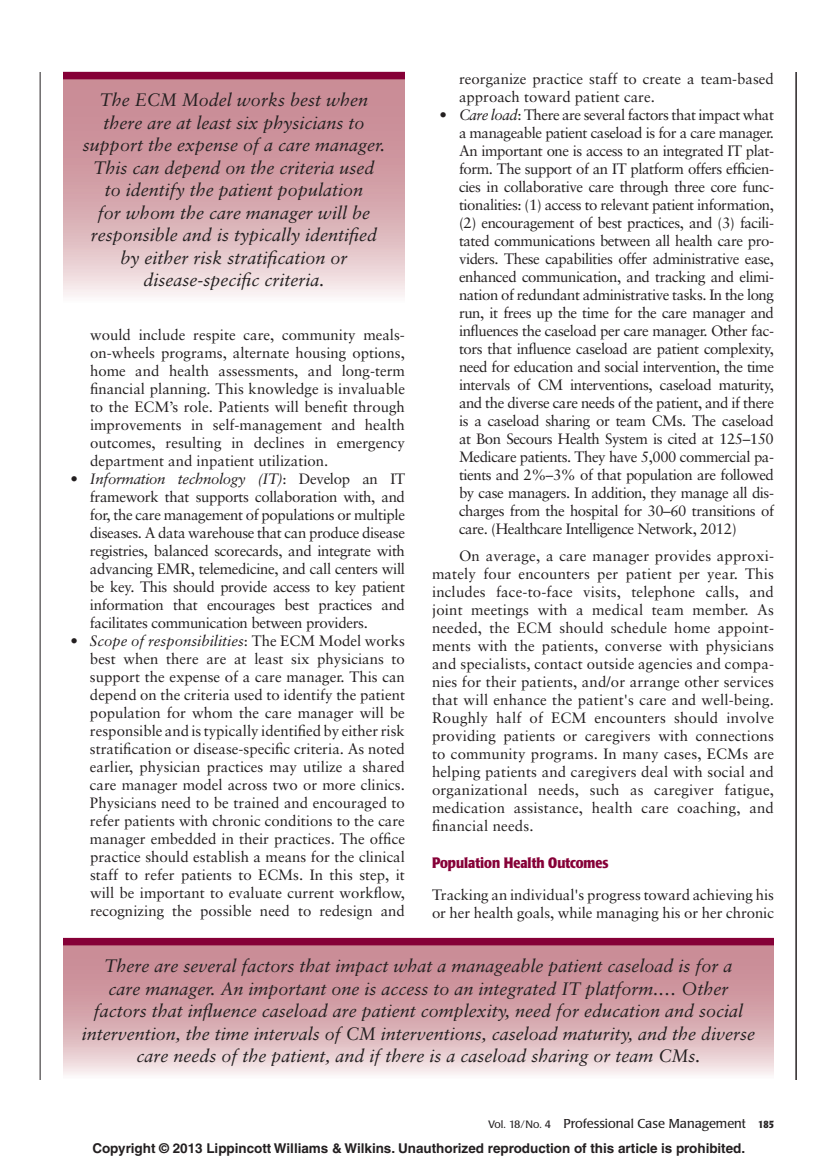
<style>
.page{position:relative;width:837px;height:1161px;background:#fff}
.page>*{position:absolute;margin:0;border:0;box-sizing:border-box;transform-origin:0 0}
.t1{font:italic 18px/22.5px "Sabon";color:#231f20;text-align:center}
.t2{font:15px/18px "Sabon";color:#231f20;text-align:justify}
.t3{font:700 condensed 15px "Poppl Laudatio";color:#860037}
.t4{font:700 13.5px "Helvetica";letter-spacing:-.005em;color:#231f20}
.t5{font:12.75px "Poppl Laudatio";color:#231f20}
.s1{font-style:italic}
.s2{font-size:10.5px}
.s3{font-weight:700;font-stretch:condensed;font-size:10.5px}
</style>
<div class="page">
<hr style="left:40px;top:72px;width:1px;height:1008px;background:#231f20">
<hr style="left:796px;top:72px;width:1px;height:1008px;background:#231f20">
<svg style="left:63px;top:79px;width:342px;height:217px;background:#d7aab1"></svg>
<div style="left:63px;top:72px;width:342px;height:7px;background:#860037"></div>
<svg style="left:63px;top:945px;width:711px;height:130px;background:#d7aab1"></svg>
<div style="left:63px;top:938px;width:711px;height:7px;background:#860037"></div>
<p class="t1" style="left:83px;top:90px;width:304px">The ECM Model works best when there are at least six physicians to support the expense of a care manager.<br>This can depend on the criteria used<br>to identify the patient population<br>for whom the care manager will be responsible and is typically identified by either risk stratification or disease-specific criteria.</p>
<p class="t2" style="left:90px;top:327px;width:316px">would include respite care, community meals&shy;on-wheels programs, alternate housing options, home and health assessments, and long-term financial planning. This knowledge is invaluable to the ECM’s role. Patients will benefit through improvements in self-management and health outcomes, resulting in declines in emergency department and inpatient utilization.</p>
<p class="t2" style="left:90px;top:471px;width:317px;text-indent:-20px">• <span class="s1">Information technology (IT)</span>: Develop an IT framework that supports collaboration with, and for, the care management of populations or multiple diseases. A data warehouse that can produce disease registries, balanced scorecards, and integrate with advancing EMR, telemedicine, and call centers will be key. This should provide access to key patient information that encourages best practices and facilitates communication between providers.</p>
<p class="t2" style="left:90px;top:633px;width:317px;text-indent:-20px">• <span class="s1">Scope of responsibilities</span>: The ECM Model works best when there are at least six physicians to support the expense of a care manager. This can depend on the criteria used to identify the patient population for whom the care manager will be responsible and is typically identified by either risk stratification or disease-specific criteria. As noted earlier, physician practices may utilize a shared care manager model across two or more clinics.<br>Physicians need to be trained and encouraged to refer patients with chronic conditions to the care manager embedded in their practices. The office practice should establish a means for the clinical staff to refer patients to ECMs. In this step, it will be important to evaluate current workflow, recognizing the possible need to redesign and</p>
<p class="t2" style="left:459px;top:71px;width:316px">reorganize practice staff to create a team-based approach toward patient care.</p>
<p class="t2" style="left:459px;top:107px;width:317px;text-indent:-19px">• <span class="s1">Care load</span>: There are several factors that impact what a manageable patient caseload is for a care manager.<br>An important one is access to an integrated IT plat&shy;form. The support of an IT platform offers efficien&shy;cies in collaborative care through three core func&shy;tionalities: (1) access to relevant patient information, (2) encouragement of best practices, and (3) facili&shy;tated communications between all health care pro&shy;viders. These capabilities offer administrative ease, enhanced communication, and tracking and elimi&shy;nation of redundant administrative tasks. In the long run, it frees up the time for the care manager and influences the caseload per care manager. Other fac&shy;tors that influence caseload are patient complexity, need for education and social intervention, the time intervals of CM interventions, caseload maturity, and the diverse care needs of the patient, and if there is a caseload sharing or team CMs. The caseload at Bon Secours Health System is cited at 125–150<br>Medicare patients. They have 5,000 commercial pa&shy;tients and 2%–3% of that population are followed by case managers. In addition, they manage all dis&shy;charges from the hospital for 30–60 transitions of care. (Healthcare Intelligence Network, 2012)</p>
<p class="t2" style="left:432px;top:548px;width:344px;text-indent:27px">On average, a care manager provides approxi&shy;mately four encounters per patient per year. This includes face-to-face visits, telephone calls, and joint meetings with a medical team member. As needed, the ECM should schedule home appoint&shy;ments with the patients, converse with physicians and specialists, contact outside agencies and compa&shy;nies for their patients, and/or arrange other services that will enhance the patient's care and well-being.<br>Roughly half of ECM encounters should involve providing patients or caregivers with connections to community programs. In many cases, ECMs are helping patients and caregivers deal with social and organizational needs, such as caregiver fatigue, medication assistance, health care coaching, and financial needs.</p>
<p class="t3" style="left:432px;top:856px;width:178px">Population Health Outcomes</p>
<p class="t2" style="left:432px;top:887px;width:344px">Tracking an individual's progress toward achieving his or her health goals, while managing his or her chronic</p>
<p class="t1" style="left:82px;top:956px;width:675px">There are several factors that impact what a manageable patient caseload is for a<br>care manager. An important one is access to an integrated IT platform.… Other factors that influence caseload are patient complexity, need for education and social intervention, the time intervals of CM interventions, caseload maturity, and the diverse care needs of the patient, and if there is a caseload sharing or team CMs.</p>
<p class="t5" style="left:488px;top:1118px;width:287px"><span class="s2">Vol. 18/No. 4</span> Professional Case Management <span class="s3">185</span></p>
<p class="t4" style="left:92px;top:1143px;width:654px">Copyright © 2013 Lippincott Williams &amp; Wilkins. Unauthorized reproduction of this article is prohibited.</p>
</div>
